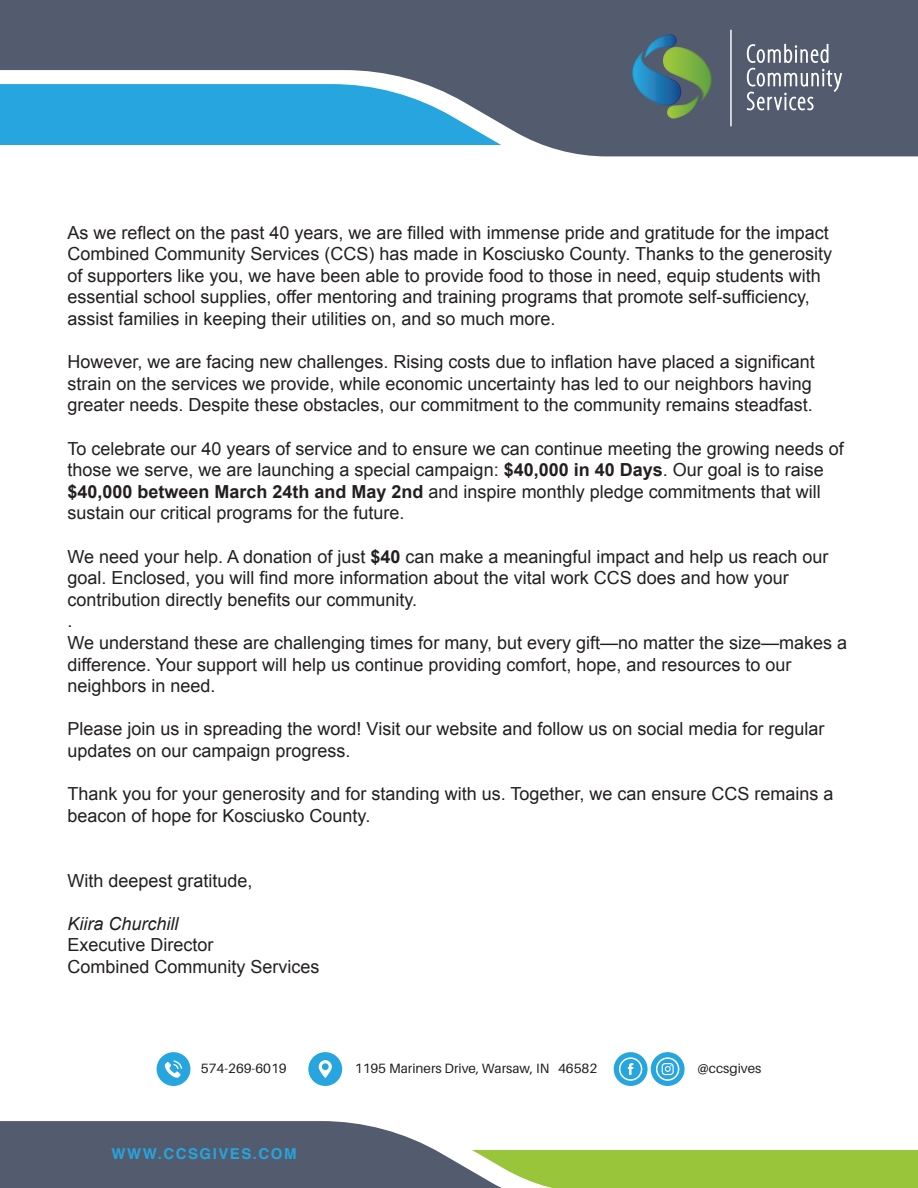
<style>
.page{position:relative;width:918px;height:1188px;background:#fff}
.page>*{position:absolute;margin:0;border:0;box-sizing:border-box;transform-origin:0 0}
.t1{font:18px/21.6px "Arial";color:#231f20}
.t2{font:italic 18px "Arial";color:#231f20}
.t3{font:700 15px "Helvetica";letter-spacing:.1em;color:#26a5de}
.t4{font:13.5px "Aileron";color:#231f20}
.s1{font-weight:700}
</style>
<div class="page">
<div style="left:0;top:0;width:918px;height:70px;background:#535c6e"></div>
<svg style="left:0;top:70px;width:918px;height:87px"></svg>
<svg style="left:0;top:1121px;width:918px;height:67px"></svg>
<svg style="left:747px;top:44px;width:95px;height:66px;background:#767d8c"></svg>
<hr style="left:730px;top:30px;width:2px;height:96px;background:#fff">
<svg style="left:621px;top:34px;width:103px;height:85px;background:#517273"></svg>
<div style="left:157px;top:1052px;width:33px;height:34px;background:#26a5de;border-radius:50%"></div>
<svg style="left:165px;top:1060px;width:17px;height:18px"></svg>
<div style="left:308px;top:1052px;width:34px;height:34px;background:#26a5de;border-radius:50%"></div>
<svg style="left:319px;top:1060px;width:13px;height:18px"></svg>
<div style="left:614px;top:1052px;width:34px;height:34px;background:#26a5de;border-radius:50%"></div>
<svg style="left:619px;top:1057px;width:23px;height:24px"></svg>
<div style="left:651px;top:1052px;width:34px;height:34px;background:#26a5de;border-radius:50%"></div>
<svg style="left:656px;top:1057px;width:23px;height:24px"></svg>
<p class="t1" style="left:67px;top:222px;width:766px">As we reflect on the past 40 years, we are filled with immense pride and gratitude for the impact Combined Community Services (CCS) has made in Kosciusko County. Thanks to the generosity of supporters like you, we have been able to provide food to those in need, equip students with essential school supplies, offer mentoring and training programs that promote self-sufficiency, assist families in keeping their utilities on, and so much more.</p>
<p class="t1" style="left:67px;top:351px;width:749px">However, we are facing new challenges. Rising costs due to inflation have placed a significant strain on the services we provide, while economic uncertainty has led to our neighbors having greater needs. Despite these obstacles, our commitment to the community remains steadfast.</p>
<p class="t1" style="left:67px;top:438px;width:778px">To celebrate our 40 years of service and to ensure we can continue meeting the growing needs of those we serve, we are launching a special campaign: <span class="s1">$40,000 in 40 Days</span>. Our goal is to raise <span class="s1">$40,000 between March 24th and May 2nd</span> and inspire monthly pledge commitments that will sustain our critical programs for the future.</p>
<p class="t1" style="left:67px;top:546px;width:781px">We need your help. A donation of just <span class="s1">$40</span> can make a meaningful impact and help us reach our goal. Enclosed, you will find more information about the vital work CCS does and how your contribution directly benefits our community.<br>.<br>We understand these are challenging times for many, but every gift—no matter the size—makes a difference. Your support will help us continue providing comfort, hope, and resources to our neighbors in need.</p>
<p class="t1" style="left:67px;top:718px;width:759px">Please join us in spreading the word! Visit our website and follow us on social media for regular updates on our campaign progress.</p>
<p class="t1" style="left:67px;top:783px;width:768px">Thank you for your generosity and for standing with us. Together, we can ensure CCS remains a beacon of hope for Kosciusko County.</p>
<p class="t1" style="left:67px;top:870px;width:187px">With deepest gratitude,</p>
<p class="t2" style="left:67px;top:912px;width:113px">Kiira Churchill</p>
<p class="t1" style="left:67px;top:934px;width:254px">Executive Director<br>Combined Community Services</p>
<p class="t4" style="left:201px;top:1061px;width:87px">574-269-6019</p>
<p class="t4" style="left:355px;top:1061px;width:244px">1195 Mariners Drive, Warsaw, IN 46582</p>
<p class="t4" style="left:697px;top:1061px;width:65px">@ccsgives</p>
<p class="t3" style="left:112px;top:1144px;width:187px">WWW.CCSGIVES.COM</p>
</div>
